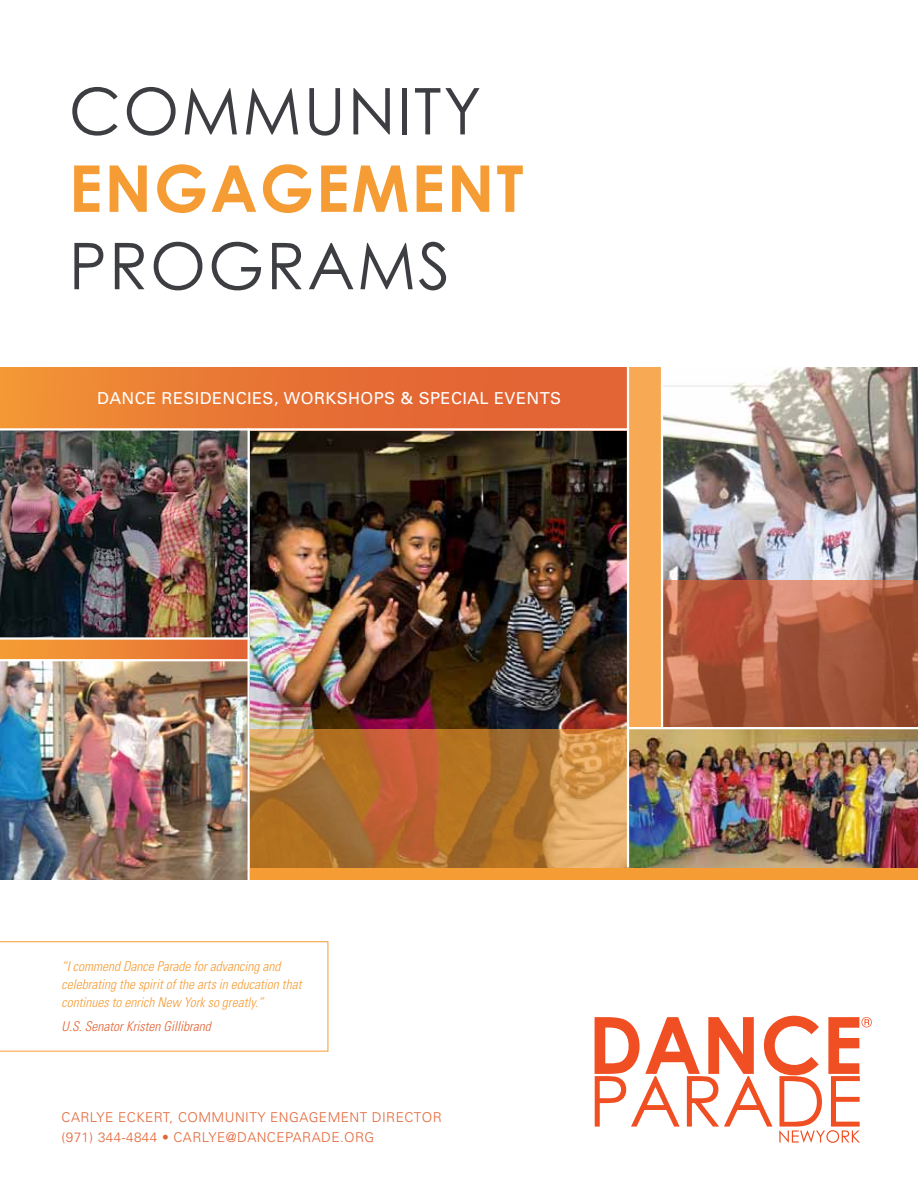
<style>
.page{position:relative;width:918px;height:1188px;background:#fff}
.page>*{position:absolute;margin:0;border:0;box-sizing:border-box;transform-origin:0 0}
.t1{font:64.5px "Century Gothic";letter-spacing:.03em;color:#3c3e42}
.t2{font:700 64.5px "Century Gothic";letter-spacing:.03em;color:#f59c34}
.t3{font:16.5px "Univers";letter-spacing:.025em;color:#fff}
.t4{font:italic 300 condensed 13.5px/18px "Univers";color:#f59c34}
.t5{font:300 13.5px/20px "Univers";letter-spacing:.035em;color:#e36434}
.t6{font:italic 300 condensed 13.5px "Univers";color:#e36434}
</style>
<div class="page">
<img style="left:663px;top:367px;width:255px;height:213px">
<div style="left:249px;top:867px;width:669px;height:13px;background:#f59c34"></div>
<svg style="left:595px;top:1016px;width:277px;height:127px"></svg>
<img style="left:250px;top:431px;width:377px;height:298px">
<div style="left:0;top:367px;width:629px;height:63px;background:linear-gradient(to right,#f08e35,#e05a34)"></div>
<div style="left:628px;top:367px;width:34px;height:360px;background:#f7aa53"></div>
<svg style="left:663px;top:580px;width:255px;height:147px;background:#ac5a3f"></svg>
<svg style="left:250px;top:729px;width:377px;height:138px;background:#ba7938"></svg>
<img style="left:629px;top:729px;width:289px;height:138px">
<img style="left:0;top:661px;width:248px;height:219px">
<img style="left:0;top:431px;width:248px;height:206px">
<div style="left:0;top:639px;width:249px;height:21px;background:linear-gradient(to right,#f6a035,#e36634)"></div>
<hr style="left:0;top:428px;width:629px;height:3px;background:#fff">
<hr style="left:627px;top:363px;width:2px;height:504px;background:#fff">
<hr style="left:661px;top:363px;width:2px;height:364px;background:#fff">
<hr style="left:248px;top:428px;width:2px;height:462px;background:#fff">
<hr style="left:0;top:659px;width:249px;height:2px;background:#fff">
<hr style="left:0;top:637px;width:249px;height:3px;background:#fff">
<svg style="left:0;top:941px;width:328px;height:111px"></svg>
<h1 class="t1" style="left:69px;top:72px;width:414px">COMMUNITY</h1>
<h1 class="t2" style="left:69px;top:148px;width:456px">ENGAGEMENT</h1>
<h1 class="t1" style="left:69px;top:227px;width:383px">PROGRAMS</h1>
<p class="t3" style="left:97px;top:389px;width:466px">DANCE RESIDENCIES, WORKSHOPS &amp; SPECIAL EVENTS</p>
<p class="t4" style="left:62px;top:957px;width:241px">“I commend Dance Parade for advancing and celebrating the spirit of the arts in education that continues to enrich New York so greatly.”</p>
<p class="t6" style="left:62px;top:1019px;width:151px">U.S. Senator Kristen Gillibrand</p>
<p class="t5" style="left:62px;top:1107px;width:382px">CARLYE ECKERT, COMMUNITY ENGAGEMENT DIRECTOR (971) 344-4844 • CARLYE@DANCEPARAD E.ORG</p>
</div>
